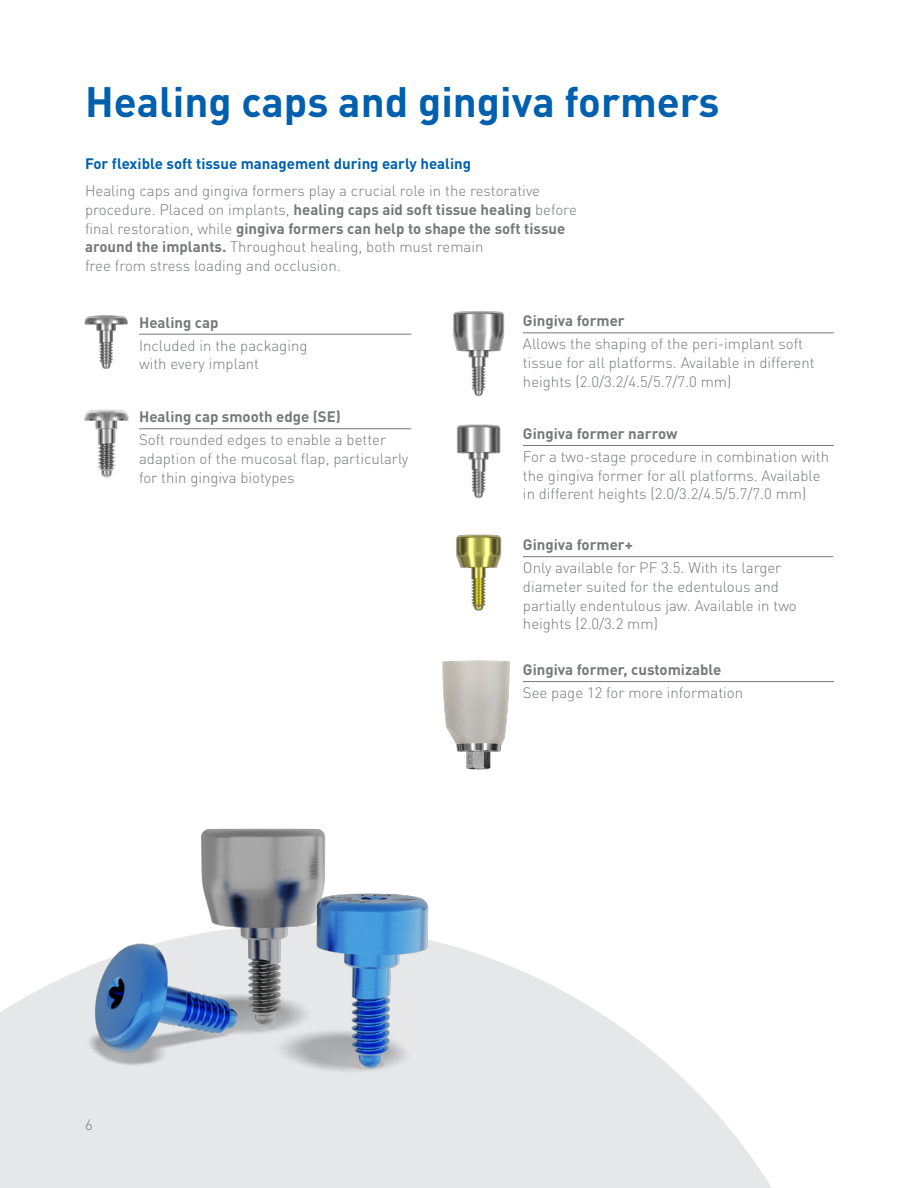
<style>
.page{position:relative;width:918px;height:1188px;background:#fff}
.page>*{position:absolute;margin:0;border:0;box-sizing:border-box;transform-origin:0 0}
.t1{font:700 42px "DIN Pro";color:#0160ae}
._05_-_Body_Text{font:300 15px/18.8px "DIN Pro";color:#76787b}
._04b_-_Paragraph_Title_-_Grey{font:700 15px "DIN Pro";color:#76787b}
.t2{font:700 15px "DIN Pro";color:#0160ae}
.s1{font-weight:700}
</style>
<div class="page">
<svg style="left:0;top:1008px;width:772px;height:180px;fill:#e6e7e9"></svg>
<img style="left:84px;top:315px;width:44px;height:54px">
<img style="left:453px;top:311px;width:52px;height:86px">
<img style="left:456px;top:534px;width:46px;height:77px">
<img style="left:84px;top:409px;width:56px;height:69px">
<img style="left:456px;top:424px;width:45px;height:75px">
<img style="left:8px;top:828px;width:598px;height:270px">
<img style="left:442px;top:660px;width:68px;height:110px">
<hr style="left:139px;top:334px;width:272px;height:1px;background:#76787b">
<hr style="left:139px;top:428px;width:272px;height:1px;background:#76787b">
<hr style="left:523px;top:333px;width:311px;height:1px;background:#76787b">
<hr style="left:523px;top:445px;width:311px;height:1px;background:#76787b">
<hr style="left:523px;top:681px;width:311px;height:1px;background:#76787b">
<hr style="left:523px;top:556px;width:310px;height:1px;background:#76787b">
<p class="t1" style="left:85px;top:67px;width:636px">Healing caps and gingiva formers</p>
<p class="t2" style="left:85px;top:151px;width:388px">For flexible soft tissue management during early healing</p>
<p class="_05_-_Body_Text" style="left:85px;top:180px;width:493px">Healing caps and gingiva formers play a crucial role in the restorative procedure. Placed on implants, <span class="s1">healing caps aid soft tissue healing</span> before final restoration, while <span class="s1">gingiva formers can help to shape the soft tissue around the implants.</span> Throughout healing, both must remain<br>free from stress loading and occlusion.</p>
<p class="_04b_-_Paragraph_Title_-_Grey" style="left:139px;top:310px;width:81px">Healing cap</p>
<p class="_05_-_Body_Text" style="left:139px;top:335px;width:170px">Included in the packaging with every implant</p>
<p class="_04b_-_Paragraph_Title_-_Grey" style="left:139px;top:404px;width:203px">Healing cap smooth edge (SE)</p>
<p class="_05_-_Body_Text" style="left:139px;top:429px;width:271px">Soft rounded edges to enable a better adaption of the mucosal flap, particularly for thin gingiva biotypes</p>
<p class="_04b_-_Paragraph_Title_-_Grey" style="left:523px;top:308px;width:103px">Gingiva former</p>
<p class="_05_-_Body_Text" style="left:523px;top:333px;width:293px">Allows the shaping of the peri-implant soft tissue for all platforms. Available in different heights (2.0/3.2/4.5/5.7/7.0 mm)</p>
<p class="_04b_-_Paragraph_Title_-_Grey" style="left:523px;top:421px;width:156px">Gingiva former narrow</p>
<p class="_05_-_Body_Text" style="left:523px;top:446px;width:308px">For a two-stage procedure in combination with the gingiva former for all platforms. Available in different heights (2.0/3.2/4.5/5.7/7.0 mm)</p>
<p class="_04b_-_Paragraph_Title_-_Grey" style="left:523px;top:532px;width:111px">Gingiva former+</p>
<p class="_05_-_Body_Text" style="left:523px;top:557px;width:275px">Only available for PF 3.5. With its larger diameter suited for the edentulous and partially endentulous jaw. Available in two heights (2.0/3.2 mm)</p>
<p class="_04b_-_Paragraph_Title_-_Grey" style="left:523px;top:657px;width:200px">Gingiva former, customizable</p>
<p class="_05_-_Body_Text" style="left:523px;top:682px;width:222px">See page 12 for more information</p>
<p class="_05_-_Body_Text" style="left:85px;top:1114px;width:9px">6</p>
</div>
